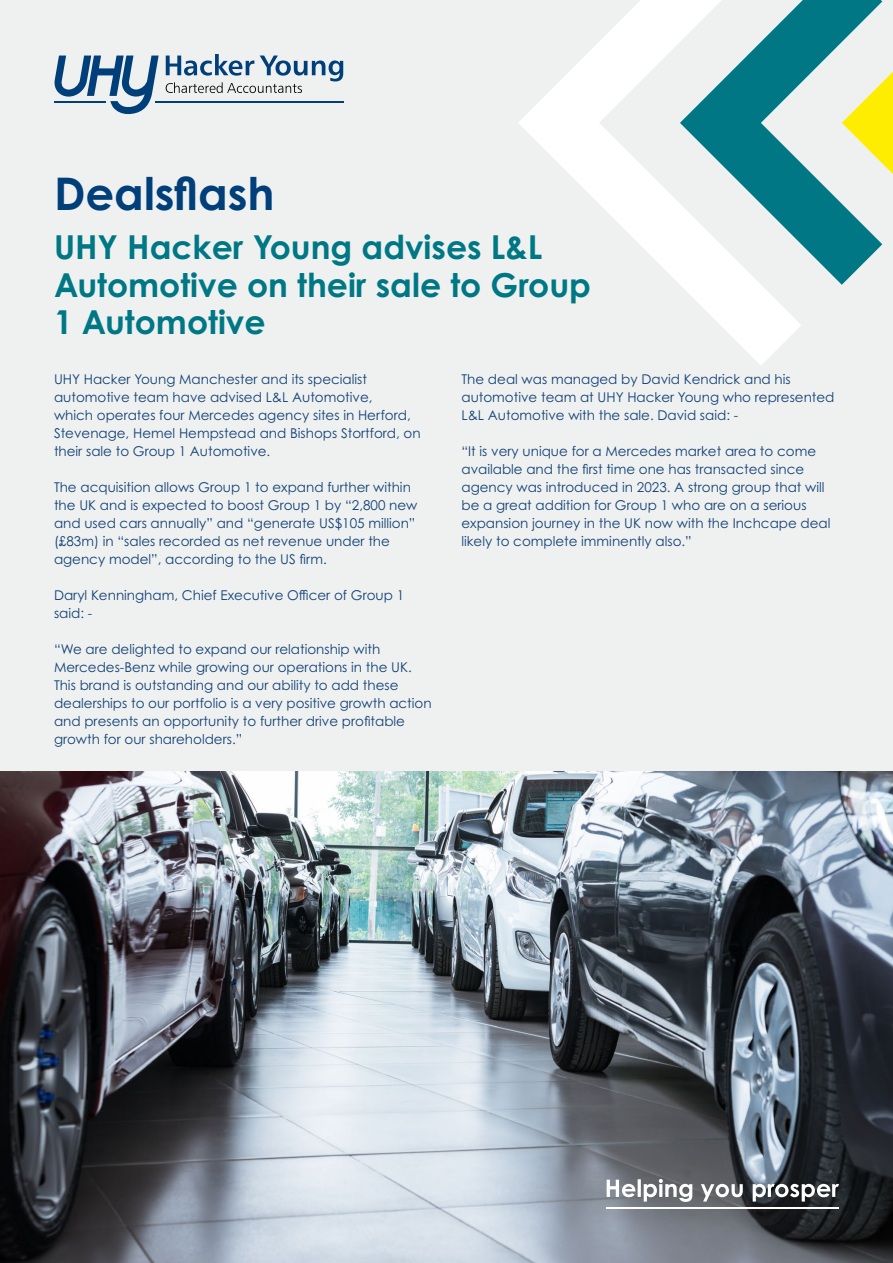
<style>
.page{position:relative;width:893px;height:1263px;background:#eef1f0}
.page>*{position:absolute;margin:0;border:0;box-sizing:border-box;transform-origin:0 0}
.t1{font:700 45px "Century Gothic Pro";color:#003f79}
.t2{font:700 33px/37.5px "Century Gothic Pro";color:#007784}
.t3{font:13.5px/18px "Century Gothic Pro";color:#144176}
</style>
<div class="page">
<img style="left:0;top:772px;width:893px;height:491px">
<svg style="left:801px;top:0;width:81px;height:285px"></svg>
<svg style="left:519px;top:0;width:282px;height:365px"></svg>
<svg style="left:842px;top:72px;width:51px;height:102px"></svg>
<svg style="left:166px;top:54px;width:177px;height:39px"></svg>
<hr style="left:155px;top:101px;width:188px;height:2px;background:#003f79">
<svg style="left:54px;top:56px;width:105px;height:58px"></svg>
<svg style="left:607px;top:1179px;width:232px;height:23px;background:#828589"></svg>
<hr style="left:607px;top:1207px;width:232px;height:2px;background:#fff">
<h1 class="t1" style="left:54px;top:165px;width:222px">Dealsflash</h1>
<h2 class="t2" style="left:54px;top:228px;width:538px">UHY Hacker Young advises L&amp;L<br>Automotive on their sale to Group<br>1 Automotive</h2>
<p class="t3" style="left:54px;top:370px;width:368px">UHY Hacker Young Manchester and its specialist automotive team have advised L&amp;L Automotive,<br>which operates four Mercedes agency sites in Herford, Stevenage, Hemel Hempstead and Bishops Stortford, on their sale to Group 1 Automotive.</p>
<p class="t3" style="left:54px;top:478px;width:365px">The acquisition allows Group 1 to expand further within the UK and is expected to boost Group 1 by “2,800 new and used cars annually” and “generate US$105 million” (£83m) in “sales recorded as net revenue under the agency model”, according to the US firm.</p>
<p class="t3" style="left:54px;top:586px;width:352px">Daryl Kenningham, Chief Executive Officer of Group 1 said: -</p>
<p class="t3" style="left:54px;top:640px;width:379px">“We are delighted to expand our relationship with Mercedes-Benz while growing our operations in the UK.<br>This brand is outstanding and our ability to add these dealerships to our portfolio is a very positive growth action and presents an opportunity to further drive profitable growth for our shareholders.”</p>
<p class="t3" style="left:461px;top:370px;width:375px">The deal was managed by David Kendrick and his automotive team at UHY Hacker Young who represented<br>L&amp;L Automotive with the sale. David said: -</p>
<p class="t3" style="left:461px;top:442px;width:371px">“It is very unique for a Mercedes market area to come available and the first time one has transacted since agency was introduced in 2023. A strong group that will be a great addition for Group 1 who are on a serious expansion journey in the UK now with the Inchcape deal likely to complete imminently also.”</p>
</div>
